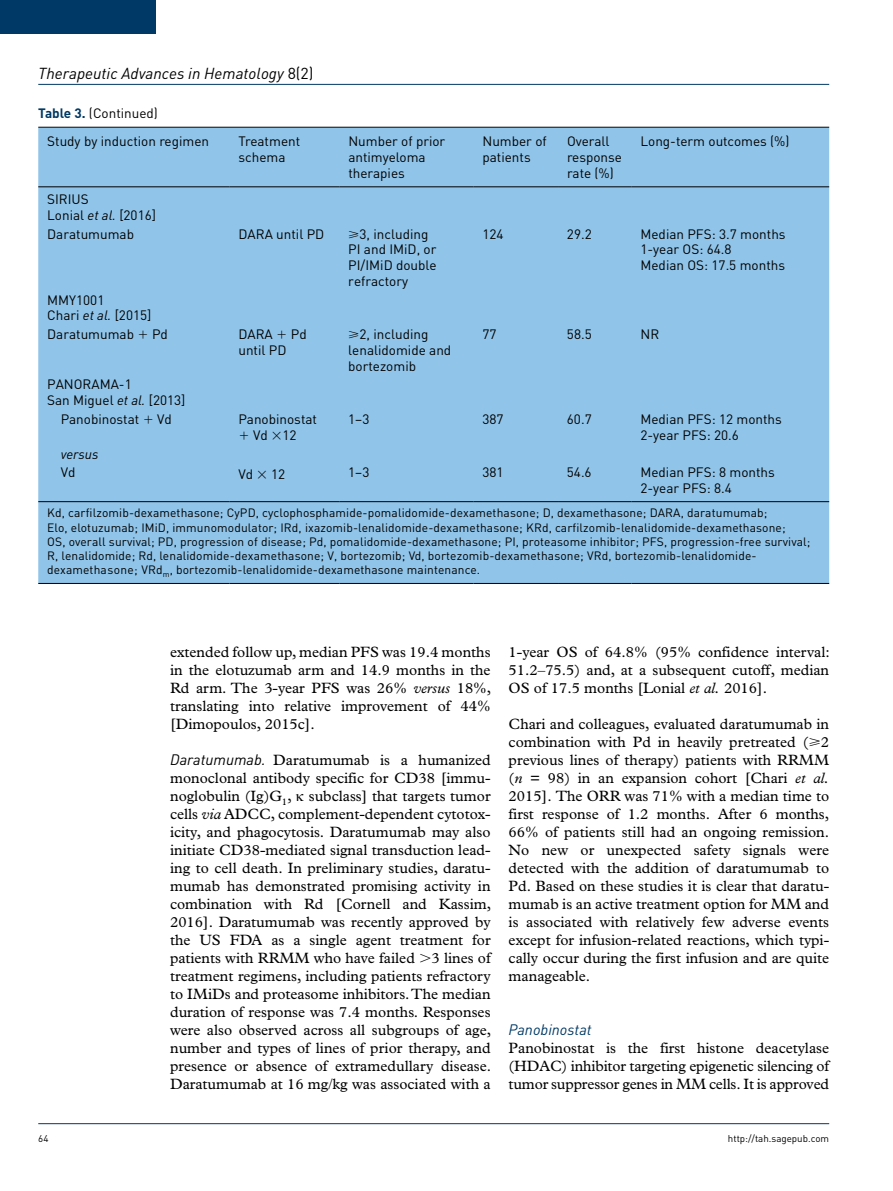
<style>
.page{position:relative;width:893px;height:1191px;background:#fff}
.page>*{position:absolute;margin:0;border:0;box-sizing:border-box;transform-origin:0 0}
.t1{font:italic 15.75px "DIN";color:#000}
.t2{font:15px/18px "Plantin Std";color:#000;text-align:justify}
.t3{font:italic 15px "DIN";color:#003965}
.t4{font:13.5px/15.8px "DIN";color:#000}
.t5{font:italic 13.5px "DIN";color:#000}
.t6{font:12px/14.2px "DIN";letter-spacing:.01em;color:#000}
.t7{font:9.75px "DIN";color:#000}
.s1{font-style:normal}
.s2{font-weight:700;color:#003965}
.s3{font-style:italic}
.s4{font-family:"DIN";font-style:italic}
</style>
<div class="page">
<hr style="left:38px;top:84px;width:791px;height:1px;background:#003965">
<hr style="left:38px;top:1123px;width:791px;height:1px;background:#003965">
<div style="left:0;top:0;width:155px;height:34px;background:#003965"></div>
<div style="left:38px;top:128px;width:791px;height:455px;background:#90c4e9"></div>
<hr style="left:38px;top:186px;width:191px;height:1px;background:#000">
<hr style="left:229px;top:186px;width:110px;height:1px;background:#000">
<hr style="left:339px;top:186px;width:134px;height:1px;background:#000">
<hr style="left:473px;top:186px;width:85px;height:1px;background:#000">
<hr style="left:558px;top:186px;width:73px;height:1px;background:#000">
<hr style="left:631px;top:186px;width:198px;height:1px;background:#000">
<hr style="left:38px;top:501px;width:191px;height:1px;background:#000">
<hr style="left:229px;top:501px;width:110px;height:1px;background:#000">
<hr style="left:339px;top:501px;width:134px;height:1px;background:#000">
<hr style="left:473px;top:501px;width:85px;height:1px;background:#000">
<hr style="left:558px;top:501px;width:73px;height:1px;background:#000">
<hr style="left:631px;top:501px;width:198px;height:1px;background:#000">
<hr style="left:38px;top:583px;width:191px;height:1px;background:#000">
<hr style="left:229px;top:583px;width:110px;height:1px;background:#000">
<hr style="left:339px;top:583px;width:134px;height:1px;background:#000">
<hr style="left:473px;top:583px;width:85px;height:1px;background:#000">
<hr style="left:558px;top:583px;width:73px;height:1px;background:#000">
<hr style="left:631px;top:583px;width:198px;height:1px;background:#000">
<hr style="left:38px;top:127px;width:791px;height:1px;background:#000">
<svg style="left:139px;top:331px;width:8px;height:8px"></svg>
<svg style="left:278px;top:331px;width:8px;height:8px"></svg>
<svg style="left:144px;top:415px;width:8px;height:8px"></svg>
<svg style="left:240px;top:431px;width:8px;height:8px"></svg>
<svg style="left:273px;top:431px;width:8px;height:8px"></svg>
<svg style="left:258px;top:471px;width:8px;height:8px"></svg>
<p class="t1" style="left:38px;top:63px;width:277px">Therapeutic Advances in Hematology <span class="s1">8(2)</span></p>
<p class="t4" style="left:38px;top:105px;width:121px"><span class="s2">Table 3.</span> (Continued)</p>
<p class="t4" style="left:47px;top:133px;width:163px">Study by induction regimen</p>
<p class="t4" style="left:238px;top:133px;width:63px">Treatment schema</p>
<p class="t4" style="left:348px;top:133px;width:98px">Number of prior antimyeloma therapies</p>
<p class="t4" style="left:482px;top:133px;width:66px">Number of patients</p>
<p class="t4" style="left:567px;top:133px;width:57px">Overall response rate (%)</p>
<p class="t4" style="left:640px;top:133px;width:151px">Long-term outcomes (%)</p>
<p class="t4" style="left:47px;top:191px;width:110px">SIRIUS<br>Lonial <span class="s3">et al.</span> [2016]</p>
<p class="t4" style="left:47px;top:226px;width:88px">Daratumumab</p>
<p class="t4" style="left:238px;top:226px;width:87px">DARA until PD</p>
<p class="t4" style="left:348px;top:226px;width:90px">⩾3, including<br>PI and IMiD, or<br>PI/IMiD double refractory</p>
<p class="t4" style="left:482px;top:226px;width:23px">124</p>
<p class="t4" style="left:567px;top:226px;width:26px">29.2</p>
<p class="t4" style="left:640px;top:226px;width:147px">Median PFS: 3.7 months<br>1-year OS: 64.8<br>Median OS: 17.5 months</p>
<p class="t4" style="left:47px;top:292px;width:106px">MMY1001<br>Chari <span class="s3">et al.</span> [2015]</p>
<p class="t4" style="left:47px;top:326px;width:88px">Daratumumab</p>
<p class="t4" style="left:152px;top:326px;width:17px">Pd</p>
<p class="t4" style="left:238px;top:326px;width:36px">DARA</p>
<p class="t4" style="left:291px;top:326px;width:17px">Pd</p>
<p class="t4" style="left:238px;top:342px;width:50px">until PD</p>
<p class="t4" style="left:348px;top:326px;width:104px">⩾2, including lenalidomide and bortezomib</p>
<p class="t4" style="left:482px;top:326px;width:16px">77</p>
<p class="t4" style="left:567px;top:326px;width:26px">58.5</p>
<p class="t4" style="left:640px;top:326px;width:20px">NR</p>
<p class="t4" style="left:47px;top:376px;width:140px">PANORAMA-1<br>San Miguel <span class="s3">et al.</span> [2013]</p>
<p class="t4" style="left:61px;top:411px;width:80px">Panobinostat</p>
<p class="t4" style="left:157px;top:411px;width:16px">Vd</p>
<p class="t4" style="left:238px;top:411px;width:80px;text-align:center">Panobinostat<br>Vd 12</p>
<p class="t4" style="left:348px;top:411px;width:23px">1–3</p>
<p class="t4" style="left:482px;top:411px;width:23px">387</p>
<p class="t4" style="left:567px;top:411px;width:26px">60.7</p>
<p class="t4" style="left:640px;top:411px;width:143px">Median PFS: 12 months<br>2-year PFS: 20.6</p>
<p class="t5" style="left:61px;top:445px;width:39px">versus</p>
<p class="t4" style="left:61px;top:464px;width:16px">Vd</p>
<p class="t4" style="left:238px;top:466px;width:16px">Vd</p>
<p class="t4" style="left:271px;top:466px;width:16px">12</p>
<p class="t4" style="left:348px;top:464px;width:23px">1–3</p>
<p class="t4" style="left:482px;top:464px;width:23px">381</p>
<p class="t4" style="left:567px;top:464px;width:26px">54.6</p>
<p class="t4" style="left:640px;top:464px;width:136px">Median PFS: 8 months<br>2-year PFS: 8.4</p>
<p class="t6" style="left:47px;top:506px;width:765px">Kd, carfilzomib-dexamethasone; CyPD, cyclophosphamide-pomalidomide-dexamethasone; D, dexamethasone; DARA, daratumumab;<br>Elo, elotuzumab; IMiD, immunomodulator; IRd, ixazomib-lenalidomide-dexamethasone; KRd, carfilzomib-lenalidomide-dexamethasone;<br>OS, overall survival; PD, progression of disease; Pd, pomalidomide-dexamethasone; PI, proteasome inhibitor; PFS, progression-free survival; R, lenalidomide; Rd, lenalidomide-dexamethasone; V, bortezomib; Vd, bortezomib-dexamethasone; VRd, bortezomib-lenalidomide&shy;dexamethasone; VRd<sub>m</sub>, bortezomib-lenalidomide-dexamethasone maintenance.</p>
<p class="t2" style="left:170px;top:643px;width:323px">extended follow up, median PFS was 19.4 months in the elotuzumab arm and 14.9 months in the Rd arm. The 3-year PFS was 26% <span class="s3">versus</span> 18%, translating into relative improvement of 44% [Dimopoulos, 2015c].</p>
<p class="t2" style="left:170px;top:751px;width:323px"><span class="s4">Daratumumab.</span> Daratumumab is a humanized monoclonal antibody specific for CD38 [immu&shy;noglobulin (Ig)G<sub>1</sub>, subclass] that targets tumor cells <span class="s3">via</span> ADCC, complement-dependent cytotox&shy;icity, and phagocytosis. Daratumumab may also initiate CD38-mediated signal transduction lead&shy;ing to cell death. In preliminary studies, daratu&shy;mumab has demonstrated promising activity in combination with Rd [Cornell and Kassim, 2016]. Daratumumab was recently approved by the US FDA as a single agent treatment for patients with RRMM who have failed 3 lines of treatment regimens, including patients refractory to IMiDs and proteasome inhibitors. The median duration of response was 7.4 months. Responses were also observed across all subgroups of age, number and types of lines of prior therapy, and presence or absence of extramedullary disease.<br>Daratumumab at 16 mg/kg was associated with a</p>
<p class="t2" style="left:509px;top:643px;width:323px">1-year OS of 64.8% (95% confidence interval:<br>51.2–75.5) and, at a subsequent cutoff, median OS of 17.5 months [Lonial <span class="s3">et al.</span> 2016].</p>
<p class="t2" style="left:509px;top:715px;width:322px">Chari and colleagues, evaluated daratumumab in combination with Pd in heavily pretreated (⩾2 previous lines of therapy) patients with RRMM (<span class="s3">n</span> = 98) in an expansion cohort [Chari <span class="s3">et al.<br></span>2015]. The ORR was 71% with a median time to first response of 1.2 months. After 6 months, 66% of patients still had an ongoing remission.<br>No new or unexpected safety signals were detected with the addition of daratumumab to Pd. Based on these studies it is clear that daratu&shy;mumab is an active treatment option for MM and is associated with relatively few adverse events except for infusion-related reactions, which typi&shy;cally occur during the first infusion and are quite manageable.</p>
<p class="t3" style="left:509px;top:1020px;width:84px">Panobinostat</p>
<p class="t2" style="left:509px;top:1039px;width:322px">Panobinostat is the first histone deacetylase (HDAC) inhibitor targeting epigenetic silencing of tumor suppressor genes in MM cells. It is approved</p>
<p class="t7" style="left:38px;top:1132px;width:12px">64</p>
<p class="t7" style="left:728px;top:1132px;width:103px">http://tah.sagepub.com</p>
</div>
